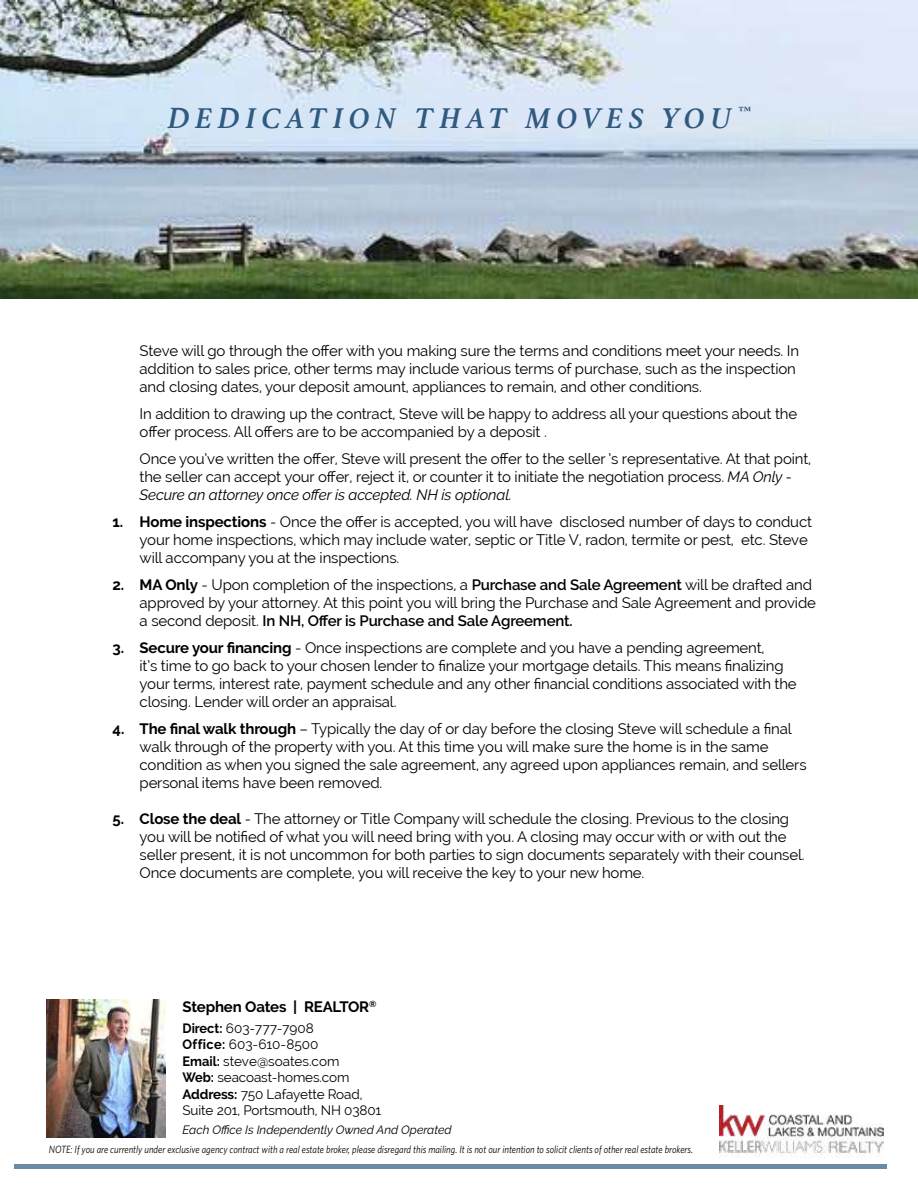
<style>
.page{position:relative;width:918px;height:1188px;background:#fff}
.page>*{position:absolute;margin:0;border:0;box-sizing:border-box;transform-origin:0 0}
.t1{font:italic 700 30px "Athelas";letter-spacing:.19em;color:#305a7f}
.t2{font:15px/18px "Raleway";letter-spacing:-.01em;color:#000}
.t3{font:700 15px "Raleway";letter-spacing:-.01em;color:#000}
.t4{font:13.5px/16.5px "Raleway";letter-spacing:-.01em;color:#000}
.t5{font:italic 12px "Raleway";color:#000}
.t6{font:italic 10.5px "Whitney";color:#000;scale:.89 1}
.s1{font-style:italic}
.s2{font-weight:700}
.s3{font-weight:600}
</style>
<div class="page">
<img style="left:46px;top:1000px;width:120px;height:137px">
<img style="left:720px;top:1106px;width:163px;height:52px">
<hr style="left:15px;top:1164px;width:872px;height:4px;background:#698ba6">
<img style="left:1px;top:0;width:917px;height:299px">
<h1 class="t1" style="left:168px;top:94px;width:585px">DEDICATION THAT MOVES YOU <sup>™</sup></h1>
<p class="t2" style="left:140px;top:342px;width:661px">Steve will go through the offer with you making sure the terms and conditions meet your needs. In addition to sales price, other terms may include various terms of purchase, such as the inspection and closing dates, your deposit amount, appliances to remain, and other conditions.</p>
<p class="t2" style="left:140px;top:405px;width:659px">In addition to drawing up the contract, Steve will be happy to address all your questions about the offer process. All offers are to be accompanied by a deposit .</p>
<p class="t2" style="left:140px;top:450px;width:673px">Once you’ve written the offer, Steve will present the offer to the seller ’s representative. At that point, the seller can accept your offer, reject it, or counter it to initiate the negotiation process. <span class="s1">MA Only -<br>Secure an attorney once offer is accepted. NH is optional.</span></p>
<p class="t2" style="left:140px;top:513px;width:674px;text-indent:-27px"><span class="s2">1. Home inspections</span> - Once the offer is accepted, you will have disclosed number of days to conduct your home inspections, which may include water, septic or Title V, radon, termite or pest, etc. Steve will accompany you at the inspections.</p>
<p class="t2" style="left:140px;top:576px;width:678px;text-indent:-27px"><span class="s2">2. MA Only</span> - Upon completion of the inspections, a <span class="s3">Purchase and Sale Agreement</span> will be drafted and approved by your attorney. At this point you will bring the Purchase and Sale Agreement and provide a second deposit. <span class="s3">In NH, Offer is Purchase and Sale Agreement.</span></p>
<p class="t2" style="left:140px;top:639px;width:659px;text-indent:-27px"><span class="s2">3. Secure your financing</span> - Once inspections are complete and you have a pending agreement,<br>it’s time to go back to your chosen lender to finalize your mortgage details. This means finalizing your terms, interest rate, payment schedule and any other financial conditions associated with the closing. Lender will order an appraisal.</p>
<p class="t2" style="left:140px;top:720px;width:669px;text-indent:-27px"><span class="s2">4. The final walk through</span> – Typically the day of or day before the closing Steve will schedule a final walk through of the property with you. At this time you will make sure the home is in the same condition as when you signed the sale agreement, any agreed upon appliances remain, and sellers personal items have been removed.</p>
<p class="t2" style="left:140px;top:810px;width:667px;text-indent:-27px"><span class="s2">5. Close the deal</span> - The attorney or Title Company will schedule the closing. Previous to the closing you will be notified of what you will need bring with you. A closing may occur with or with out the seller present, it is not uncommon for both parties to sign documents separately with their counsel.<br>Once documents are complete, you will receive the key to your new home.</p>
<p class="t3" style="left:182px;top:998px;width:196px">Stephen Oates | REALTOR<sup>®</sup></p>
<p class="t4" style="left:182px;top:1020px;width:200px"><span class="s2">Direct:</span> 603-777-7908<br><span class="s2">Office:</span> 603-610-8500<br><span class="s2">Email:</span> steve@soates.com<br><span class="s2">Web:</span> seacoast-homes.com<br><span class="s2">Address:</span> 750 Lafayette Road,<br>Suite 201, Portsmouth, NH 03801</p>
<p class="t5" style="left:182px;top:1123px;width:271px">Each Office Is Independently Owned And Operated</p>
<p class="t6" style="left:49px;top:1142px;width:725px">NOTE: If you are currently under exclusive agency contract with a real estate broker, please disregard this mailing. It is not our intention to solicit clients of other real estate brokers.</p>
</div>
